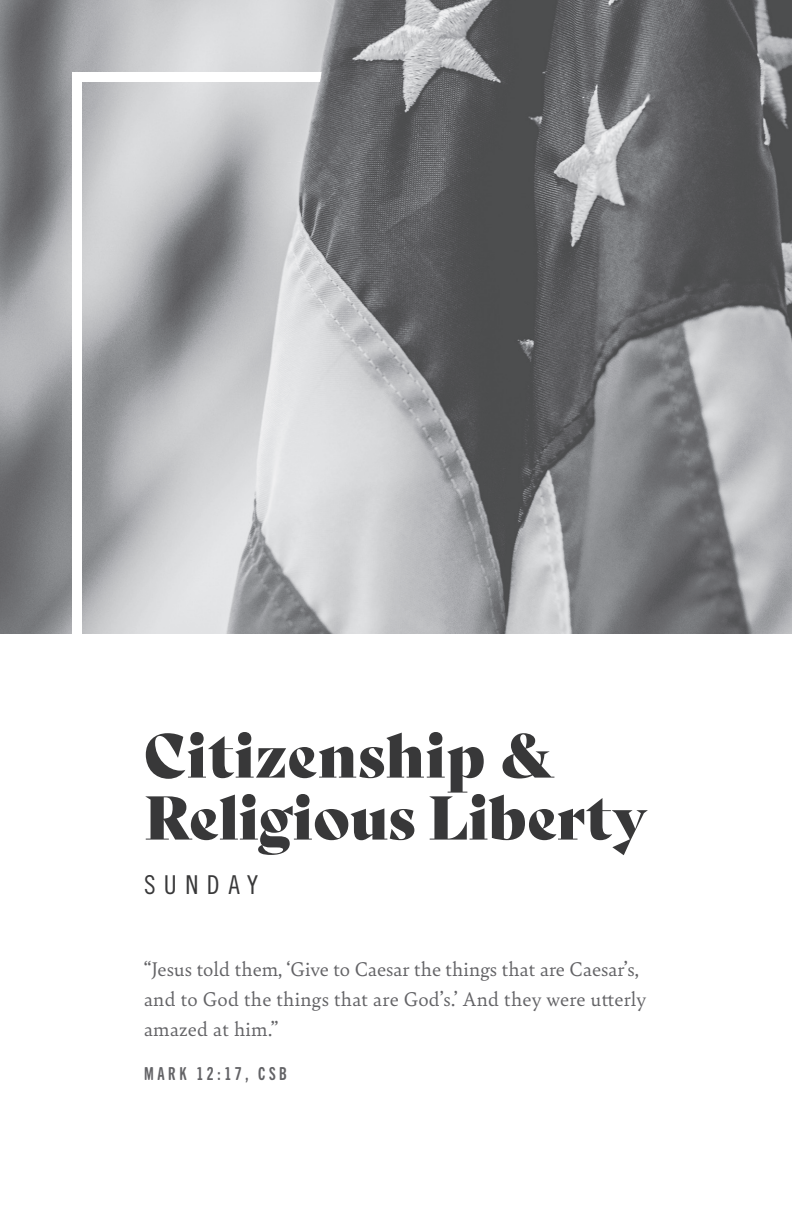
<style>
.page{position:relative;width:792px;height:1224px;background:#fff}
.page>*{position:absolute;margin:0;border:0;box-sizing:border-box;transform-origin:0 0}
.t1{font:60px/62px "Bely Display";letter-spacing:-.005em;color:#383839}
.t2{font:26px "Trade Gothic LT Std Cn 18";letter-spacing:.325em;color:#383839}
.t3{font:21px/30px "Bely";color:#636366}
.t4{font:18px "Trade Gothic Next SR Pro Bd Cm";letter-spacing:.2em;color:#636366}
</style>
<div class="page">
<img style="left:0;top:0;width:194px;height:634px">
<img style="left:194px;top:0;width:598px;height:634px">
<h1 class="t1" style="left:144px;top:720px;width:505px">Citizenship &amp;<br>Religious Liberty</h1>
<p class="t2" style="left:144px;top:869px;width:116px">SUNDAY</p>
<p class="t3" style="left:144px;top:953px;width:504px">“Jesus told them, ‘Give to Caesar the things that are Caesar’s, and to God the things that are God’s.’ And they were utterly amazed at him.”</p>
<p class="t4" style="left:144px;top:1061px;width:144px">MARK 12:17, CSB</p>
</div>
